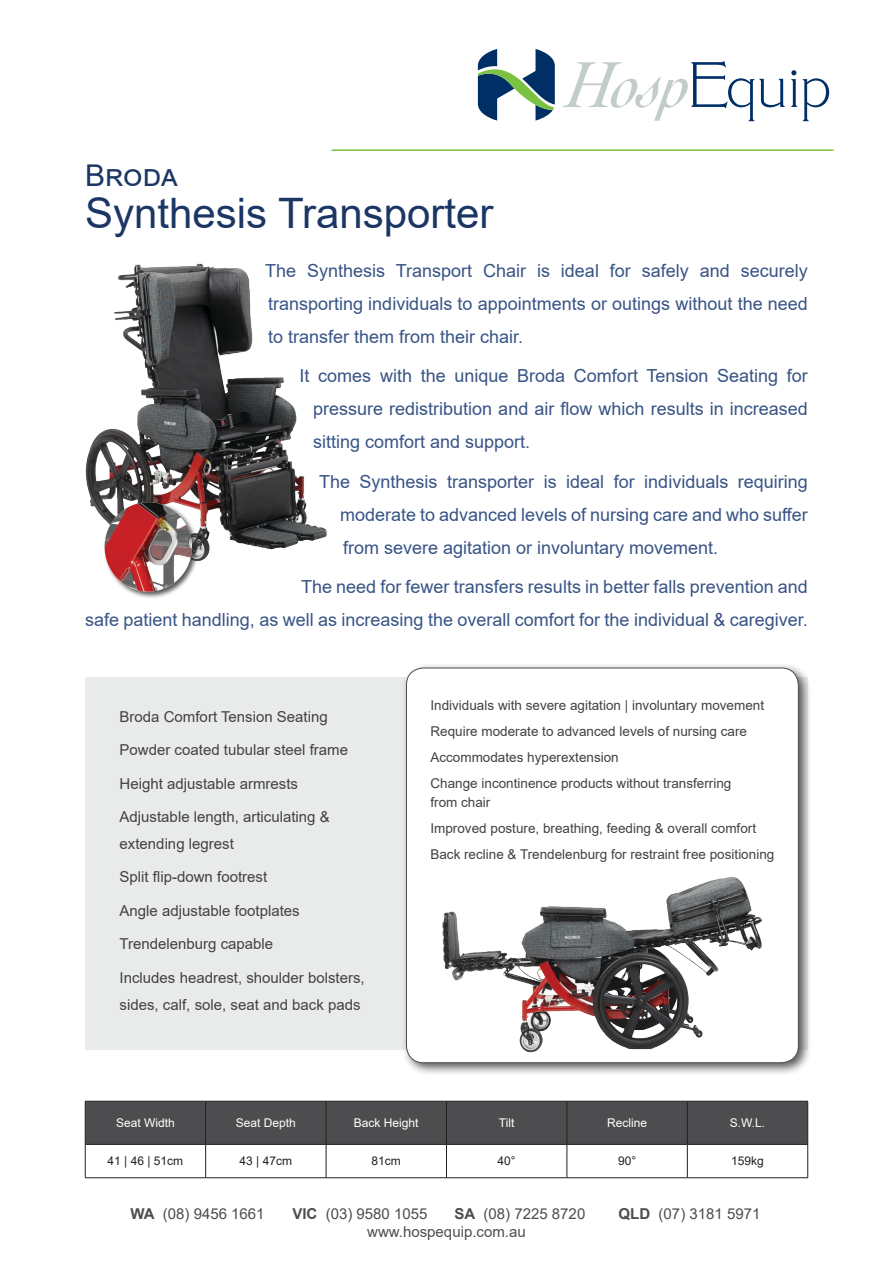
<style>
.page{position:relative;width:893px;height:1263px;background:#fff}
.page>*{position:absolute;margin:0;border:0;box-sizing:border-box;transform-origin:0 0}
.t1{font:42px "Arial";color:#1b3664}
.t2{font:30px "Arial";color:#1b3664}
.t3{font:18px/33px "Arial";color:#385485;text-align:justify}
.t4{font:15px/27px "Arial";color:#414142}
.t5{font:15px "Arial";color:#4d4d4f}
.t6{font:13.5px/26px "Arial";color:#414142}
.t7{font:12px "Arial";color:#fff}
.t8{font:12px "Arial";color:#231f20}
.s1{font-weight:700}
</style>
<div class="page">
<svg style="left:791px;top:70px;width:38px;height:51px"></svg>
<svg style="left:563px;top:61px;width:222px;height:60px"></svg>
<svg style="left:478px;top:49px;width:77px;height:72px"></svg>
<hr style="left:332px;top:149px;width:501px;height:2px;background:#7bc142">
<div style="left:86px;top:1102px;width:721px;height:42px;background:#4d4d4f"></div>
<hr style="left:85px;top:1101px;width:121px;height:1px;background:#231f20">
<hr style="left:85px;top:1101px;width:1px;height:43px;background:#231f20">
<hr style="left:206px;top:1101px;width:120px;height:1px;background:#231f20">
<hr style="left:205px;top:1101px;width:1px;height:43px;background:#231f20">
<hr style="left:326px;top:1101px;width:120px;height:1px;background:#231f20">
<hr style="left:326px;top:1101px;width:1px;height:43px;background:#231f20">
<hr style="left:446px;top:1101px;width:121px;height:1px;background:#231f20">
<hr style="left:446px;top:1101px;width:1px;height:43px;background:#231f20">
<hr style="left:567px;top:1101px;width:120px;height:1px;background:#231f20">
<hr style="left:567px;top:1101px;width:1px;height:43px;background:#231f20">
<hr style="left:687px;top:1101px;width:121px;height:1px;background:#231f20">
<hr style="left:687px;top:1101px;width:1px;height:43px;background:#231f20">
<hr style="left:807px;top:1101px;width:1px;height:43px;background:#231f20">
<hr style="left:85px;top:1144px;width:121px;height:1px;background:#231f20">
<hr style="left:85px;top:1144px;width:1px;height:33px;background:#231f20">
<hr style="left:206px;top:1144px;width:120px;height:1px;background:#231f20">
<hr style="left:205px;top:1144px;width:1px;height:33px;background:#231f20">
<hr style="left:326px;top:1144px;width:120px;height:1px;background:#231f20">
<hr style="left:326px;top:1144px;width:1px;height:33px;background:#231f20">
<hr style="left:446px;top:1144px;width:121px;height:1px;background:#231f20">
<hr style="left:446px;top:1144px;width:1px;height:33px;background:#231f20">
<hr style="left:567px;top:1144px;width:120px;height:1px;background:#231f20">
<hr style="left:567px;top:1144px;width:1px;height:33px;background:#231f20">
<hr style="left:687px;top:1144px;width:121px;height:1px;background:#231f20">
<hr style="left:687px;top:1144px;width:1px;height:33px;background:#231f20">
<hr style="left:807px;top:1144px;width:1px;height:33px;background:#231f20">
<hr style="left:85px;top:1177px;width:121px;height:1px;background:#231f20">
<hr style="left:206px;top:1177px;width:120px;height:1px;background:#231f20">
<hr style="left:326px;top:1177px;width:120px;height:1px;background:#231f20">
<hr style="left:446px;top:1177px;width:121px;height:1px;background:#231f20">
<hr style="left:567px;top:1177px;width:120px;height:1px;background:#231f20">
<hr style="left:687px;top:1177px;width:121px;height:1px;background:#231f20">
<div style="left:85px;top:677px;width:723px;height:372px;background:#e9ebea"></div>
<div style="left:401px;top:663px;width:411px;height:413px;background:#231f20;opacity:.75"></div>
<div style="left:406px;top:668px;width:392px;height:395px;background:#fff;border-radius:17px"></div>
<img style="left:85px;top:263px;width:242px;height:298px">
<img style="left:442px;top:877px;width:320px;height:176px">
<div style="left:103px;top:500px;width:97px;height:99px;background:#231f20;opacity:.75"></div>
<img style="left:105px;top:502px;width:87px;height:90px">
<h2 class="t2" style="left:85px;top:155px;width:94px">Broda</h2>
<h1 class="t1" style="left:85px;top:184px;width:410px">Synthesis Transporter</h1>
<p class="t3" style="left:265px;top:254px;width:544px">The Synthesis Transport Chair is ideal for safely and securely transporting individuals to appointments or outings without the need to transfer them from their chair.</p>
<p class="t3" style="left:313px;top:359px;width:496px;text-indent:-14px">It comes with the unique Broda Comfort Tension Seating for pressure redistribution and air flow which results in increased sitting comfort and support.</p>
<p class="t3" style="left:340px;top:465px;width:469px;text-indent:-21px">The Synthesis transporter is ideal for individuals requiring moderate to advanced levels of nursing care and who suffer from severe agitation or involuntary movement.</p>
<p class="t3" style="left:85px;top:570px;width:724px;text-align:right">The need for fewer transfers results in better falls prevention and<br>safe patient handling, as well as increasing the overall comfort for the individual &amp; caregiver.</p>
<p class="t4" style="left:120px;top:703px;width:210px">Broda Comfort Tension Seating</p>
<p class="t4" style="left:120px;top:736px;width:230px">Powder coated tubular steel frame</p>
<p class="t4" style="left:120px;top:770px;width:180px">Height adjustable armrests</p>
<p class="t4" style="left:120px;top:803px;width:212px">Adjustable length, articulating &amp; extending legrest</p>
<p class="t4" style="left:120px;top:863px;width:149px">Split flip-down footrest</p>
<p class="t4" style="left:120px;top:897px;width:182px">Angle adjustable footplates</p>
<p class="t4" style="left:120px;top:930px;width:155px">Trendelenburg capable</p>
<p class="t4" style="left:120px;top:964px;width:247px">Includes headrest, shoulder bolsters, sides, calf, sole, seat and back pads</p>
<p class="t6" style="left:430px;top:692px;width:335px">Individuals with severe agitation | involuntary movement Require moderate to advanced levels of nursing care Accommodates hyperextension<br>Change incontinence products without transferring</p>
<p class="t6" style="left:430px;top:789px;width:345px">from chair<br>Improved posture, breathing, feeding &amp; overall comfort<br>Back recline &amp; Trendelenburg for restraint free positioning</p>
<p class="t7" style="left:116px;top:1115px;width:60px">Seat Width</p>
<p class="t7" style="left:236px;top:1115px;width:62px">Seat Depth</p>
<p class="t7" style="left:354px;top:1115px;width:66px">Back Height</p>
<p class="t7" style="left:499px;top:1115px;width:17px">Tilt</p>
<p class="t7" style="left:607px;top:1115px;width:42px">Recline</p>
<p class="t7" style="left:730px;top:1115px;width:37px">S.W.L.</p>
<p class="t8" style="left:108px;top:1153px;width:77px">41 | 46 | 51cm</p>
<p class="t8" style="left:240px;top:1153px;width:54px">43 | 47cm</p>
<p class="t8" style="left:372px;top:1153px;width:31px">81cm</p>
<p class="t8" style="left:498px;top:1153px;width:20px">40°</p>
<p class="t8" style="left:618px;top:1153px;width:20px">90°</p>
<p class="t8" style="left:731px;top:1153px;width:34px">159kg</p>
<p class="t5" style="left:130px;top:1203px;width:136px"><span class="s1">WA</span> (08) 9456 1661</p>
<p class="t5" style="left:292px;top:1203px;width:137px"><span class="s1">VIC</span> (03) 9580 1055</p>
<p class="t5" style="left:454px;top:1203px;width:132px"><span class="s1">SA</span> (08) 7225 8720</p>
<p class="t5" style="left:619px;top:1203px;width:143px"><span class="s1">QLD</span> (07) 3181 5971</p>
<p class="t5" style="left:367px;top:1221px;width:160px">www.hospequip.com.au</p>
</div>
